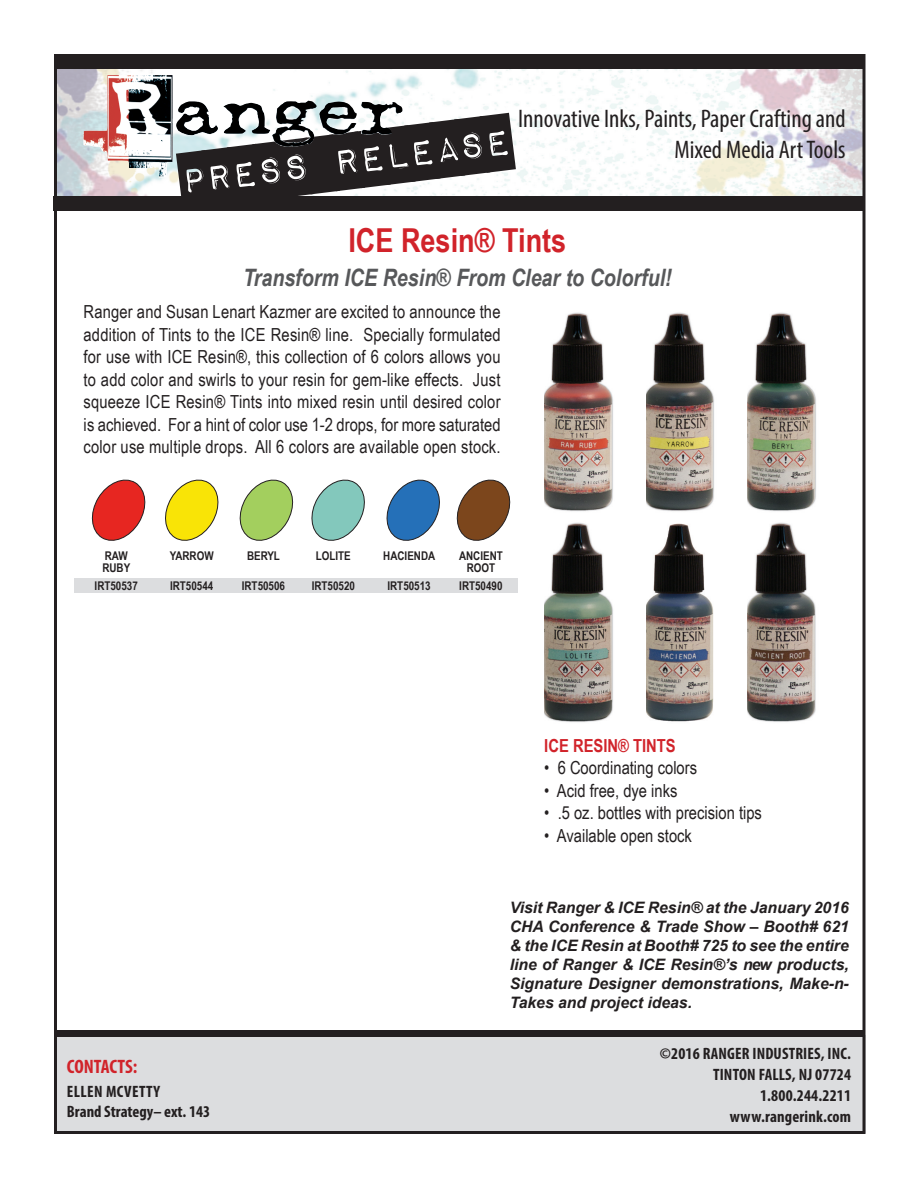
<style>
.page{position:relative;width:918px;height:1188px;background:#fff}
.page>*{position:absolute;margin:0;border:0;box-sizing:border-box;transform-origin:0 0}
.t1{font:46.5px "Impact Label";color:#231f20}
.t2{font:700 33px "Arial Narrow";color:#d1232a}
.t3{font:condensed 25.5px/30.6px "Myriad Pro";color:#231f20;text-align:right}
.t4{font:italic 700 24px "Arial Narrow";color:#57585a}
.t5{font:700 condensed 19.5px "Myriad Pro";letter-spacing:-.005em;color:#d1232a}
.t6{font:18px/22.5px "Arial Narrow";color:#231f20;text-align:justify}
.t7{font:700 18px "Arial Narrow";color:#d1232a}
.t8{font:700 condensed 16.5px "Myriad Pro";letter-spacing:.01em;color:#231f20}
.t9{font:italic 700 15.75px/18.9px "Arial";color:#231f20;text-align:justify}
.t10{font:700 12px "Arial Narrow";color:#231f20}
</style>
<div class="page">
<div style="left:56px;top:1035px;width:810px;height:98px;background:#dcdddf"></div>
<img style="left:58px;top:69px;width:804px;height:128px">
<div style="left:54px;top:54px;width:810px;height:15px;background:#231f20"></div>
<div style="left:53px;top:197px;width:811px;height:14px;background:#231f20"></div>
<img style="left:83px;top:75px;width:234px;height:103px">
<div style="left:54px;top:1030px;width:811px;height:7px;background:#231f20"></div>
<div style="left:75px;top:578px;width:443px;height:14px;background:#dcdddf"></div>
<svg style="left:456px;top:479px;width:55px;height:62px"></svg>
<svg style="left:239px;top:479px;width:55px;height:62px"></svg>
<svg style="left:386px;top:479px;width:54px;height:62px"></svg>
<svg style="left:311px;top:479px;width:54px;height:62px"></svg>
<svg style="left:91px;top:479px;width:55px;height:62px"></svg>
<svg style="left:165px;top:479px;width:54px;height:62px"></svg>
<img style="left:544px;top:312px;width:69px;height:410px">
<img style="left:646px;top:312px;width:68px;height:410px">
<img style="left:748px;top:312px;width:68px;height:410px">
<p class="t1" style="left:177px;top:153px;width:335px;rotate:-7deg">PRESS RELEASE</p>
<p class="t3" style="left:518px;top:103px;width:329px">Innovative Inks, Paints, Paper Crafting and<br>Mixed Media Art Tools</p>
<p class="t2" style="left:348px;top:215px;width:219px">ICE Resin® Tints</p>
<p class="t4" style="left:243px;top:260px;width:430px">Transform ICE Resin® From Clear to Colorful!</p>
<p class="t6" style="left:84px;top:300px;width:419px">Ranger and Susan Lenart Kazmer are excited to announce the addition of Tints to the ICE Resin® line. Specially formulated for use with ICE Resin®, this collection of 6 colors allows you to add color and swirls to your resin for gem-like effects. Just squeeze ICE Resin® Tints into mixed resin until desired color is achieved. For a hint of color use 1-2 drops, for more saturated color use multiple drops. All 6 colors are available open stock.</p>
<p class="t10" style="left:105px;top:547px;width:24px">RAW</p>
<p class="t10" style="left:102px;top:559px;width:29px">RUBY</p>
<p class="t10" style="left:95px;top:577px;width:45px">IRT50537</p>
<p class="t10" style="left:170px;top:547px;width:45px">YARROW</p>
<p class="t10" style="left:170px;top:577px;width:45px">IRT50544</p>
<p class="t10" style="left:247px;top:547px;width:34px">BERYL</p>
<p class="t10" style="left:242px;top:577px;width:45px">IRT50506</p>
<p class="t10" style="left:316px;top:547px;width:36px">LOLITE</p>
<p class="t10" style="left:312px;top:577px;width:45px">IRT50520</p>
<p class="t10" style="left:383px;top:547px;width:53px">HACIENDA</p>
<p class="t10" style="left:387px;top:577px;width:45px">IRT50513</p>
<p class="t10" style="left:459px;top:547px;width:45px">ANCIENT</p>
<p class="t10" style="left:467px;top:559px;width:30px">ROOT</p>
<p class="t10" style="left:459px;top:577px;width:45px">IRT50490</p>
<p class="t5" style="left:67px;top:1054px;width:72px">CONTACTS:</p>
<p class="t8" style="left:67px;top:1081px;width:95px">ELLEN MCVETTY</p>
<p class="t8" style="left:67px;top:1101px;width:145px">Brand Strategy– ext. 143</p>
<p class="t7" style="left:544px;top:732px;width:133px">ICE RESIN® TINTS</p>
<p class="t6" style="left:544px;top:756px;width:154px">• 6 Coordinating colors</p>
<p class="t6" style="left:544px;top:779px;width:135px">• Acid free, dye inks</p>
<p class="t6" style="left:544px;top:801px;width:219px">• .5 oz. bottles with precision tips</p>
<p class="t6" style="left:544px;top:824px;width:149px">• Available open stock</p>
<p class="t9" style="left:510px;top:899px;width:341px">Visit Ranger &amp; ICE Resin® at the January 2016<br>CHA Conference &amp; Trade Show – Booth# 621 &amp; the ICE Resin at Booth# 725 to see the entire line of Ranger &amp; ICE Resin®’s new products, Signature Designer demonstrations, Make-n-Takes and project ideas.</p>
<p class="t8" style="left:660px;top:1043px;width:193px">©2016 RANGER INDUSTRIES, INC.</p>
<p class="t8" style="left:713px;top:1064px;width:140px">TINTON FALLS, NJ 07724</p>
<p class="t8" style="left:760px;top:1085px;width:92px">1.800.244.2211</p>
<p class="t8" style="left:730px;top:1106px;width:123px">www.rangerink.com</p>
</div>
